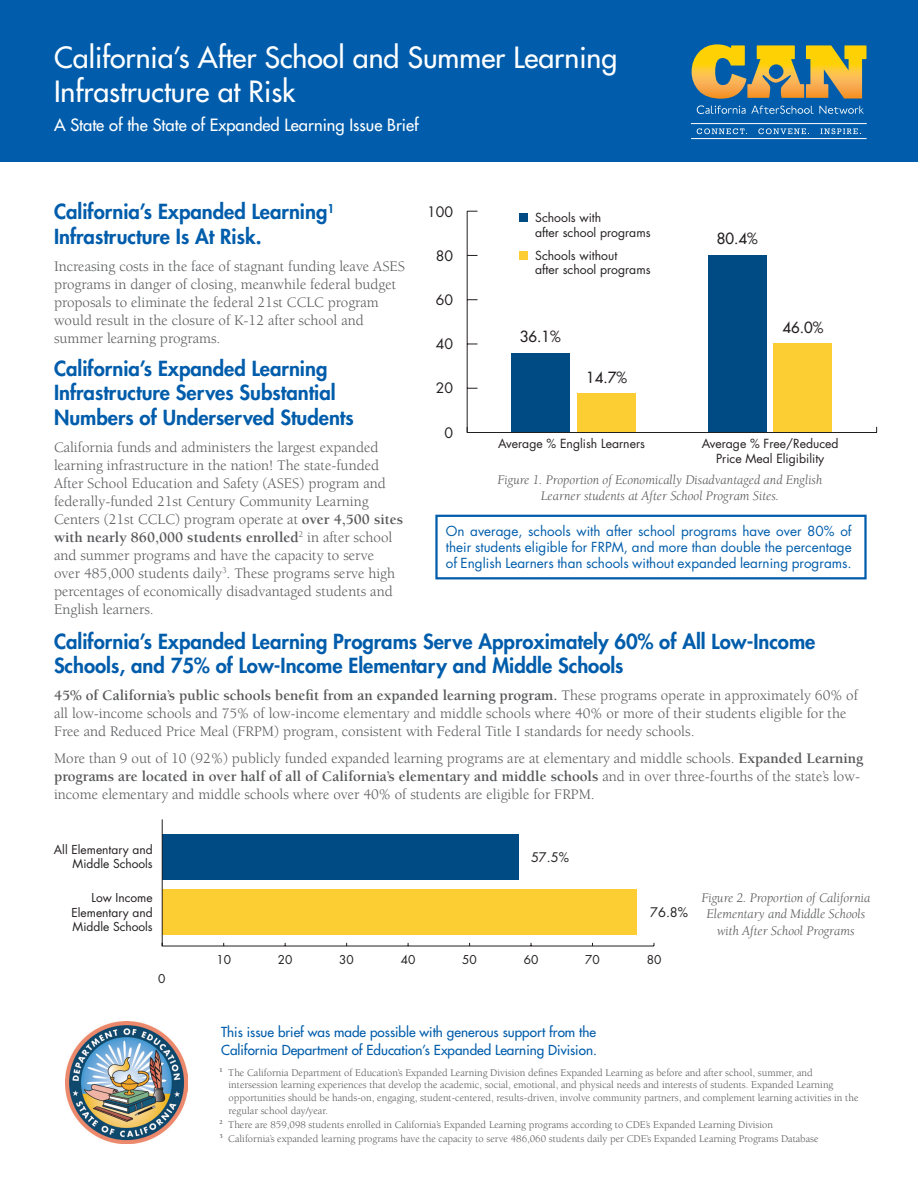
<style>
.page{position:relative;width:918px;height:1188px;background:#fff}
.page>*{position:absolute;margin:0;border:0;box-sizing:border-box;transform-origin:0 0}
.t1{font:28.5px/34.2px "Futura";color:#fff}
.Heading_1{font:800 20.25px/24.3px "Futura";color:#015dab}
.t2{font:16.5px "Futura";color:#fff}
.Body_Text{font:15px/18px "Berkeley";color:#57585a}
.logo_text{font:15px "Futura";color:#231f20}
.t3{font:14.1px "Futura";color:#231f20}
.Figure_title{font:italic 13.5px/16.5px "Berkeley";color:#57585a;text-align:center}
.Callout{font:13.5px/16.2px "Futura";color:#015dab;text-align:justify}
.logo_text-2{font:13.5px/18px "Futura";color:#015dab}
.t4{font:12.9px "Futura";color:#231f20}
.t5{font:12.15px/14.7px "Futura";color:#231f20}
.t6{font:12px/14.4px "Futura";color:#231f20;text-align:justify}
.t7{font:11.85px "Futura";color:#231f20}
.Footnotes{font:10.5px/12.6px "Berkeley";color:#57585a}
.s1{font-weight:700}
</style>
<div class="page">
<div style="left:0;top:0;width:918px;height:162px;background:#015dab"></div>
<svg style="left:697px;top:105px;width:167px;height:9px"></svg>
<img style="left:692px;top:44px;width:174px;height:55px">
<svg style="left:697px;top:128px;width:50px;height:6px"></svg>
<svg style="left:758px;top:128px;width:51px;height:6px"></svg>
<svg style="left:821px;top:128px;width:40px;height:6px"></svg>
<hr style="left:691px;top:123px;width:176px;height:1px;background:#fff">
<hr style="left:691px;top:138px;width:176px;height:1px;background:#fff">
<div style="left:435px;top:515px;width:432px;height:64px;border:2px solid #015dab"></div>
<img style="left:66px;top:1022px;width:121px;height:121px">
<svg style="left:161px;top:819px;width:494px;height:128px"></svg>
<hr style="left:467px;top:211px;width:1px;height:222px;background:#231f20">
<div style="left:773px;top:343px;width:59px;height:89px;background:#fcce33"></div>
<div style="left:708px;top:255px;width:59px;height:177px;background:#004b84"></div>
<div style="left:577px;top:393px;width:59px;height:39px;background:#fcce33"></div>
<div style="left:511px;top:353px;width:59px;height:79px;background:#004b84"></div>
<hr style="left:467px;top:432px;width:410px;height:1px;background:#231f20">
<div style="left:519px;top:214px;width:9px;height:8px;background:#004b84"></div>
<div style="left:519px;top:251px;width:9px;height:9px;background:#fcce33"></div>
<p class="t1" style="left:54px;top:40px;width:565px">California’s After School and Summer Learning<br>Infrastructure at Risk</p>
<p class="t2" style="left:54px;top:114px;width:366px">A State of the State of Expanded Learning Issue Brief</p>
<p class="Heading_1" style="left:54px;top:200px;width:282px">California’s Expanded Learning<sup>1<br></sup>Infrastructure Is At Risk.</p>
<p class="Body_Text" style="left:54px;top:257px;width:353px">Increasing costs in the face of stagnant funding leave ASES programs in danger of closing, meanwhile federal budget proposals to eliminate the federal 21st CCLC program would result in the closure of K-12 after school and summer learning programs.</p>
<p class="Heading_1" style="left:54px;top:356px;width:301px">California’s Expanded Learning<br>Infrastructure Serves Substantial<br>Numbers of Underserved Students</p>
<p class="Body_Text" style="left:54px;top:438px;width:351px">California funds and administers the largest expanded learning infrastructure in the nation! The state-funded After School Education and Safety (ASES) program and federally-funded 21st Century Community Learning Centers (21st CCLC) program operate at <span class="s1">over 4,500 sites with nearly 860,000 students enrolled</span><sup>2</sup> in after school and summer programs and have the capacity to serve over 485,000 students daily<sup>3</sup>. These programs serve high percentages of economically disadvantaged students and English learners.</p>
<p class="Heading_1" style="left:54px;top:629px;width:763px">California’s Expanded Learning Programs Serve Approximately 60% of All Low-Income<br>Schools, and 75% of Low-Income Elementary and Middle Schools</p>
<p class="Body_Text" style="left:54px;top:687px;width:805px"><span class="s1">45% of California’s public schools benefit from an expanded learning program.</span> These programs operate in approximately 60% of all low-income schools and 75% of low-income elementary and middle schools where 40% or more of their students eligible for the<br>Free and Reduced Price Meal (FRPM) program, consistent with Federal Title I standards for needy schools.</p>
<p class="Body_Text" style="left:54px;top:750px;width:811px">More than 9 out of 10 (92%) publicly funded expanded learning programs are at elementary and middle schools. <span class="s1">Expanded Learning programs are located in over half of all of California’s elementary and middle schools</span> and in over three-fourths of the state’s low&shy;income elementary and middle schools where over 40% of students are eligible for FRPM.</p>
<p class="t3" style="left:427px;top:202px;width:27px">100</p>
<p class="t5" style="left:535px;top:210px;width:117px">Schools with<br>after school programs</p>
<p class="t5" style="left:535px;top:248px;width:117px">Schools without<br>after school programs</p>
<p class="logo_text" style="left:717px;top:229px;width:42px">80.4%</p>
<p class="t3" style="left:436px;top:247px;width:19px">80</p>
<p class="t3" style="left:436px;top:291px;width:19px">60</p>
<p class="logo_text" style="left:782px;top:318px;width:42px">46.0%</p>
<p class="logo_text" style="left:520px;top:327px;width:42px">36.1%</p>
<p class="t3" style="left:436px;top:335px;width:19px">40</p>
<p class="logo_text" style="left:586px;top:368px;width:42px">14.7%</p>
<p class="t3" style="left:436px;top:379px;width:19px">20</p>
<p class="t3" style="left:444px;top:424px;width:10px">0</p>
<p class="t5" style="left:498px;top:436px;width:148px">Average % English Learners</p>
<p class="t5" style="left:702px;top:436px;width:138px;text-align:center">Average % Free/Reduced<br>Price Meal Eligibility</p>
<p class="Figure_title" style="left:498px;top:472px;width:326px">Figure 1. Proportion of Economically Disadvantaged and English<br>Learner students at After School Program Sites.</p>
<p class="Callout" style="left:446px;top:523px;width:407px">On average, schools with after school programs have over 80% of their students eligible for FRPM, and more than double the percentage of English Learners than schools without expanded learning programs.</p>
<p class="t6" style="left:54px;top:843px;width:100px;text-align:right">All Elementary and<br>Middle Schools</p>
<p class="t4" style="left:531px;top:849px;width:40px">57.5%</p>
<p class="t6" style="left:71px;top:891px;width:83px;text-indent:20px">Low Income Elementary and Middle Schools</p>
<p class="t4" style="left:650px;top:904px;width:40px">76.8%</p>
<p class="t7" style="left:158px;top:971px;width:9px">0</p>
<p class="t7" style="left:216px;top:952px;width:16px">10</p>
<p class="t7" style="left:278px;top:952px;width:16px">20</p>
<p class="t7" style="left:339px;top:952px;width:16px">30</p>
<p class="t7" style="left:401px;top:952px;width:16px">40</p>
<p class="t7" style="left:462px;top:952px;width:16px">50</p>
<p class="t7" style="left:524px;top:952px;width:16px">60</p>
<p class="t7" style="left:585px;top:952px;width:16px">70</p>
<p class="t7" style="left:647px;top:952px;width:16px">80</p>
<p class="Figure_title" style="left:701px;top:890px;width:170px">Figure 2. Proportion of California<br>Elementary and Middle Schools with After School Programs</p>
<p class="logo_text-2" style="left:221px;top:1023px;width:377px">This issue brief was made possible with generous support from the<br>California Department of Education’s Expanded Learning Division.</p>
<p class="Footnotes" style="left:229px;top:1066px;width:631px;text-indent:-9px"><sup>1</sup> The California Department of Education’s Expanded Learning Division defines Expanded Learning as before and after school, summer, and intersession learning experiences that develop the academic, social, emotional, and physical needs and interests of students. Expanded Learning opportunities should be hands-on, engaging, student-centered, results-driven, involve community partners, and complement learning activities in the regular school day/year.</p>
<p class="Footnotes" style="left:220px;top:1118px;width:555px"><sup>2</sup> There are 859,098 students enrolled in California’s Expanded Learning programs according to CDE’s Expanded Learning Division</p>
<p class="Footnotes" style="left:220px;top:1132px;width:600px"><sup>3</sup> California’s expanded learning programs have the capacity to serve 486,060 students daily per CDE’s Expanded Learning Programs Database</p>
</div>
